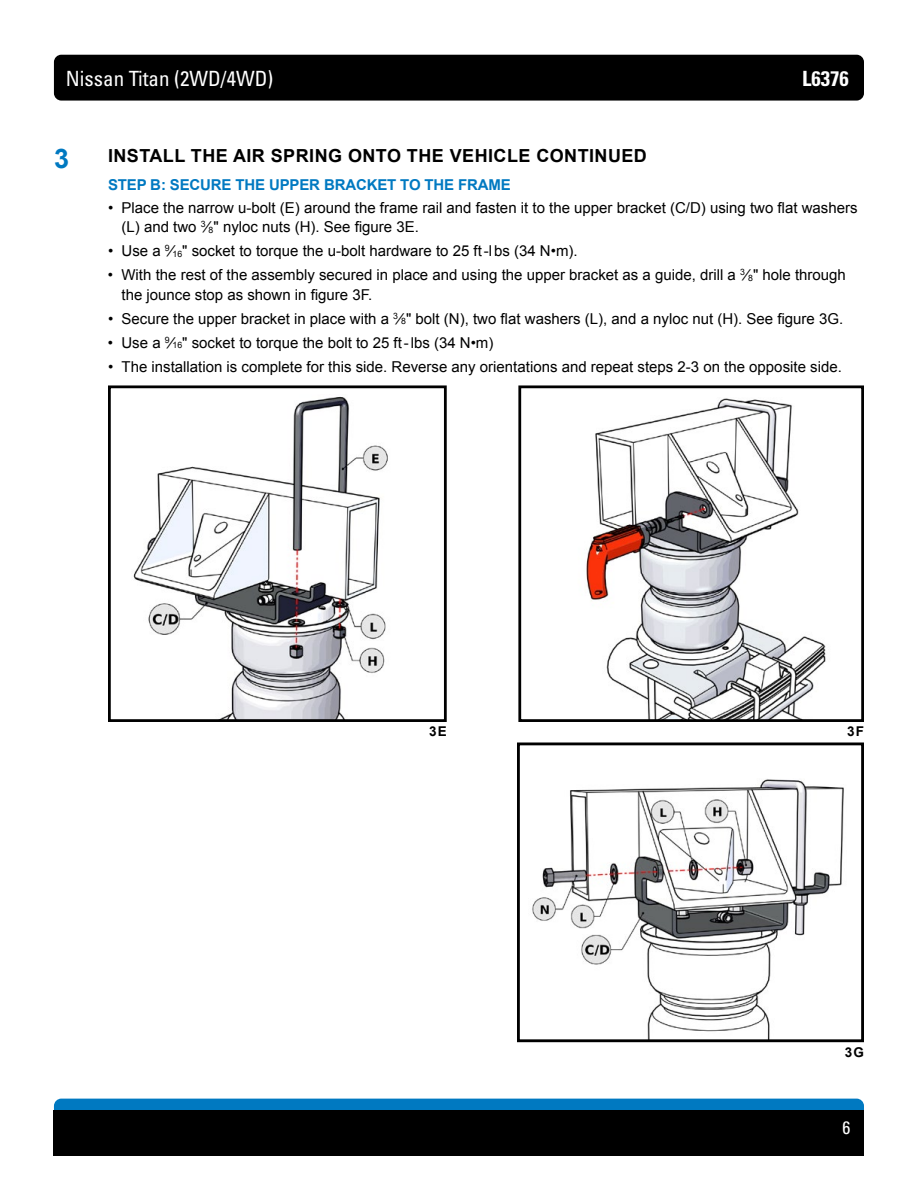
<style>
.page{position:relative;width:918px;height:1188px;background:#fff}
.page>*{position:absolute;margin:0;border:0;box-sizing:border-box;transform-origin:0 0}
.t1{font:700 27px "Arial";color:#0079c1}
.t2{font:condensed 21px "Univers LT Std";color:#fff}
.t3{font:700 condensed 21px "Univers LT Std";color:#fff}
.t4{font:700 18px "Arial";letter-spacing:.025em;color:#000}
.t5{font:condensed 18px "Univers LT Std";color:#fff}
.t6{font:15px/19.5px "Arial";color:#000}
.t7{font:700 15px "Arial";letter-spacing:-.01em;color:#0079c1}
.t8{font:700 13.5px "Arial";color:#000}
.s1{font-size:8.7px}
</style>
<div class="page">
<div style="left:54px;top:55px;width:810px;height:46px;background:#000;border-radius:7px"></div>
<div style="left:54px;top:1099px;width:810px;height:45px;background:#0079c1;border-radius:7px"></div>
<div style="left:54px;top:1110px;width:810px;height:46px;background:#000"></div>
<img style="left:133px;top:396px;width:255px;height:322px">
<div style="left:108px;top:385px;width:339px;height:337px;border:3px solid #000"></div>
<img style="left:586px;top:398px;width:240px;height:320px">
<div style="left:518px;top:385px;width:346px;height:337px;border:3px solid #000"></div>
<img style="left:532px;top:779px;width:312px;height:259px">
<div style="left:517px;top:742px;width:347px;height:300px;border:3px solid #000"></div>
<h2 class="t2" style="left:66px;top:65px;width:209px">Nissan Titan (2WD/4WD)</h2>
<h2 class="t3" style="left:802px;top:65px;width:48px">L6376</h2>
<h1 class="t1" style="left:54px;top:140px;width:17px">3</h1>
<p class="t4" style="left:108px;top:144px;width:540px">INSTALL THE AIR SPRING ONTO THE VEHICLE CONTINUED</p>
<p class="t7" style="left:108px;top:175px;width:404px">STEP B: SECURE THE UPPER BRACKET TO THE FRAME</p>
<p class="t6" style="left:122px;top:198px;width:738px;text-indent:-14px">• Place the narrow u-bolt (E) around the frame rail and fasten it to the upper bracket (C/D) using two flat washers (L) and two <sup>3</sup>⁄<span class="s1">8</span>" nyloc nuts (H). See figure 3E.</p>
<p class="t6" style="left:108px;top:241px;width:471px">• Use a <sup>9</sup>⁄<span class="s1">16</span>" socket to torque the u-bolt hardware to 25 ft-lbs (34 N•m).</p>
<p class="t6" style="left:122px;top:265px;width:726px;text-indent:-14px">• With the rest of the assembly secured in place and using the upper bracket as a guide, drill a <sup>3</sup>⁄<span class="s1">8</span>" hole through the jounce stop as shown in figure 3F.</p>
<p class="t6" style="left:108px;top:309px;width:737px">• Secure the upper bracket in place with a <sup>3</sup>⁄<span class="s1">8</span>" bolt (N), two flat washers (L), and a nyloc nut (H). See figure 3G.</p>
<p class="t6" style="left:108px;top:333px;width:387px">• Use a <sup>9</sup>⁄<span class="s1">16</span>" socket to torque the bolt to 25 ft-lbs (34 N•m)</p>
<p class="t6" style="left:108px;top:357px;width:735px">• The installation is complete for this side. Reverse any orientations and repeat steps 2-3 on the opposite side.</p>
<p class="t8" style="left:429px;top:723px;width:19px">3E</p>
<p class="t8" style="left:847px;top:723px;width:18px">3F</p>
<p class="t8" style="left:845px;top:1043px;width:21px">3G</p>
<p class="t5" style="left:843px;top:1116px;width:9px">6</p>
</div>
